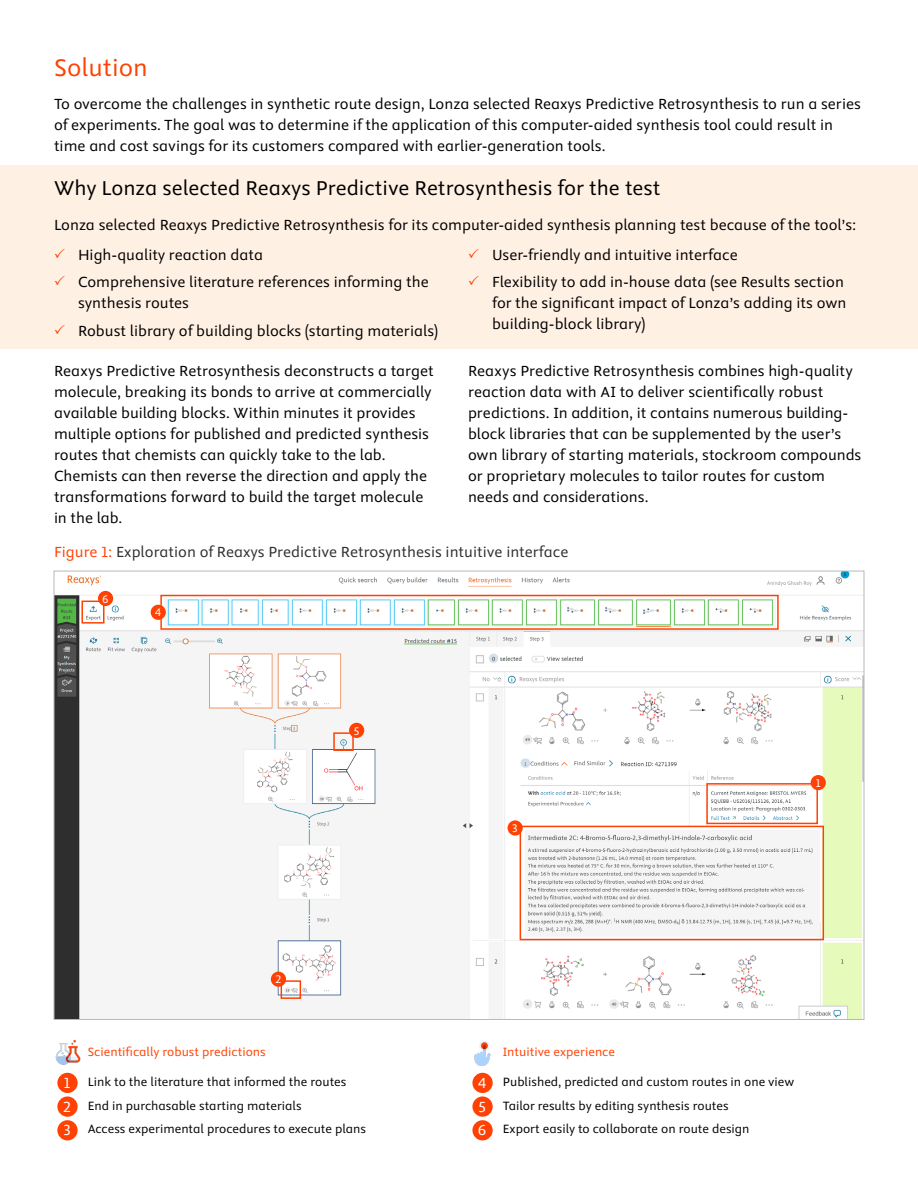
<style>
.page{position:relative;width:918px;height:1188px;background:#fff}
.page>*{position:absolute;margin:0;border:0;box-sizing:border-box;transform-origin:0 0}
.t1{font:27px "Elsevier Sans";color:#ff4203}
.t2{font:22.5px "Elsevier Sans";color:#000}
.t3{font:16.5px/21px "Elsevier Sans";color:#000}
.t4{font:16.5px "Elsevier Sans";color:#2e2e2e}
.t5{font:16.5px/23.7px "Elsevier Sans";color:#fff;text-align:justify}
.t6{font:13.5px/23.2px "Elsevier Sans";color:#000}
.t7{font:13.5px "Elsevier Sans";color:#ff4203}
.t8{font:12.3px "Elsevier Sans";color:#fff}
.s1{color:#ff4203}
</style>
<div class="page">
<div style="left:0;top:165px;width:918px;height:184px;background:#fff0e4"></div>
<img style="left:56px;top:573px;width:806px;height:445px">
<div style="left:57px;top:1073px;width:21px;height:20px;background:#ff4203;border-radius:50%"></div>
<div style="left:57px;top:1096px;width:21px;height:21px;background:#ff4203;border-radius:50%"></div>
<div style="left:57px;top:1120px;width:21px;height:20px;background:#ff4203;border-radius:50%"></div>
<div style="left:472px;top:1073px;width:21px;height:20px;background:#ff4203;border-radius:50%"></div>
<div style="left:472px;top:1096px;width:21px;height:21px;background:#ff4203;border-radius:50%"></div>
<div style="left:472px;top:1120px;width:21px;height:20px;background:#ff4203;border-radius:50%"></div>
<img style="left:55px;top:1039px;width:26px;height:26px">
<img style="left:474px;top:1041px;width:17px;height:25px">
<div style="left:81px;top:601px;width:24px;height:23px;border:2px solid #ff4203"></div>
<div style="left:98px;top:591px;width:15px;height:15px;background:#ff4203;border-radius:50%"></div>
<div style="left:160px;top:595px;width:619px;height:35px;border:2px solid #ff4203"></div>
<div style="left:151px;top:605px;width:15px;height:15px;background:#ff4203;border-radius:50%"></div>
<div style="left:706px;top:783px;width:112px;height:41px;border:2px solid #ff4203"></div>
<div style="left:811px;top:775px;width:15px;height:15px;background:#ff4203;border-radius:50%"></div>
<div style="left:333px;top:732px;width:21px;height:19px;border:2px solid #ff4203"></div>
<div style="left:349px;top:723px;width:15px;height:15px;background:#ff4203;border-radius:50%"></div>
<div style="left:520px;top:826px;width:304px;height:114px;border:2px solid #ff4203"></div>
<div style="left:508px;top:820px;width:15px;height:16px;background:#ff4203;border-radius:50%"></div>
<div style="left:281px;top:980px;width:20px;height:19px;border:2px solid #ff4203"></div>
<div style="left:271px;top:972px;width:15px;height:15px;background:#ff4203;border-radius:50%"></div>
<h1 class="t1" style="left:54px;top:53px;width:95px">Solution</h1>
<p class="t3" style="left:54px;top:94px;width:808px">To overcome the challenges in synthetic route design, Lonza selected Reaxys Predictive Retrosynthesis to run a series of experiments. The goal was to determine if the application of this computer-aided synthesis tool could result in time and cost savings for its customers compared with earlier-generation tools.</p>
<h2 class="t2" style="left:54px;top:176px;width:608px">Why Lonza selected Reaxys Predictive Retrosynthesis for the test</h2>
<p class="t3" style="left:54px;top:215px;width:804px">Lonza selected Reaxys Predictive Retrosynthesis for its computer-aided synthesis planning test because of the tool’s:</p>
<p class="t3" style="left:54px;top:245px;width:211px"><span class="s1">✓</span> High-quality reaction data</p>
<p class="t3" style="left:78px;top:272px;width:352px;text-indent:-24px"><span class="s1">✓</span> Comprehensive literature references informing the synthesis routes</p>
<p class="t3" style="left:54px;top:321px;width:386px"><span class="s1">✓</span> Robust library of building blocks (starting materials)</p>
<p class="t3" style="left:468px;top:245px;width:271px"><span class="s1">✓</span> User-friendly and intuitive interface</p>
<p class="t3" style="left:492px;top:272px;width:356px;text-indent:-24px"><span class="s1">✓</span> Flexibility to add in-house data (see Results section for the significant impact of Lonza’s adding its own building-block library)</p>
<p class="t3" style="left:54px;top:361px;width:381px">Reaxys Predictive Retrosynthesis deconstructs a target molecule, breaking its bonds to arrive at commercially available building blocks. Within minutes it provides multiple options for published and predicted synthesis routes that chemists can quickly take to the lab.<br>Chemists can then reverse the direction and apply the transformations forward to build the target molecule in the lab.</p>
<p class="t3" style="left:468px;top:361px;width:395px">Reaxys Predictive Retrosynthesis combines high-quality reaction data with AI to deliver scientifically robust predictions. In addition, it contains numerous building&shy;block libraries that can be supplemented by the user’s own library of starting materials, stockroom compounds or proprietary molecules to tailor routes for custom needs and considerations.</p>
<p class="t4" style="left:54px;top:543px;width:516px"><span class="s1">Figure 1:</span> Exploration of Reaxys Predictive Retrosynthesis intuitive interface</p>
<p class="t8" style="left:102px;top:592px;width:8px">6</p>
<p class="t8" style="left:155px;top:606px;width:8px">4</p>
<p class="t8" style="left:354px;top:724px;width:7px">5</p>
<p class="t8" style="left:512px;top:822px;width:7px">3</p>
<p class="t8" style="left:816px;top:776px;width:6px">1</p>
<p class="t8" style="left:275px;top:973px;width:7px">2</p>
<p class="t7" style="left:88px;top:1045px;width:180px">Scientifically robust predictions</p>
<p class="t6" style="left:88px;top:1071px;width:280px">Link to the literature that informed the routes<br>End in purchasable starting materials<br>Access experimental procedures to execute plans</p>
<p class="t5" style="left:63px;top:1071px;width:9px">1<br>2<br>3</p>
<p class="t5" style="left:478px;top:1071px;width:10px">4<br>5<br>6</p>
<p class="t7" style="left:503px;top:1045px;width:114px">Intuitive experience</p>
<p class="t6" style="left:503px;top:1071px;width:293px">Published, predicted and custom routes in one view<br>Tailor results by editing synthesis routes<br>Export easily to collaborate on route design</p>
</div>
